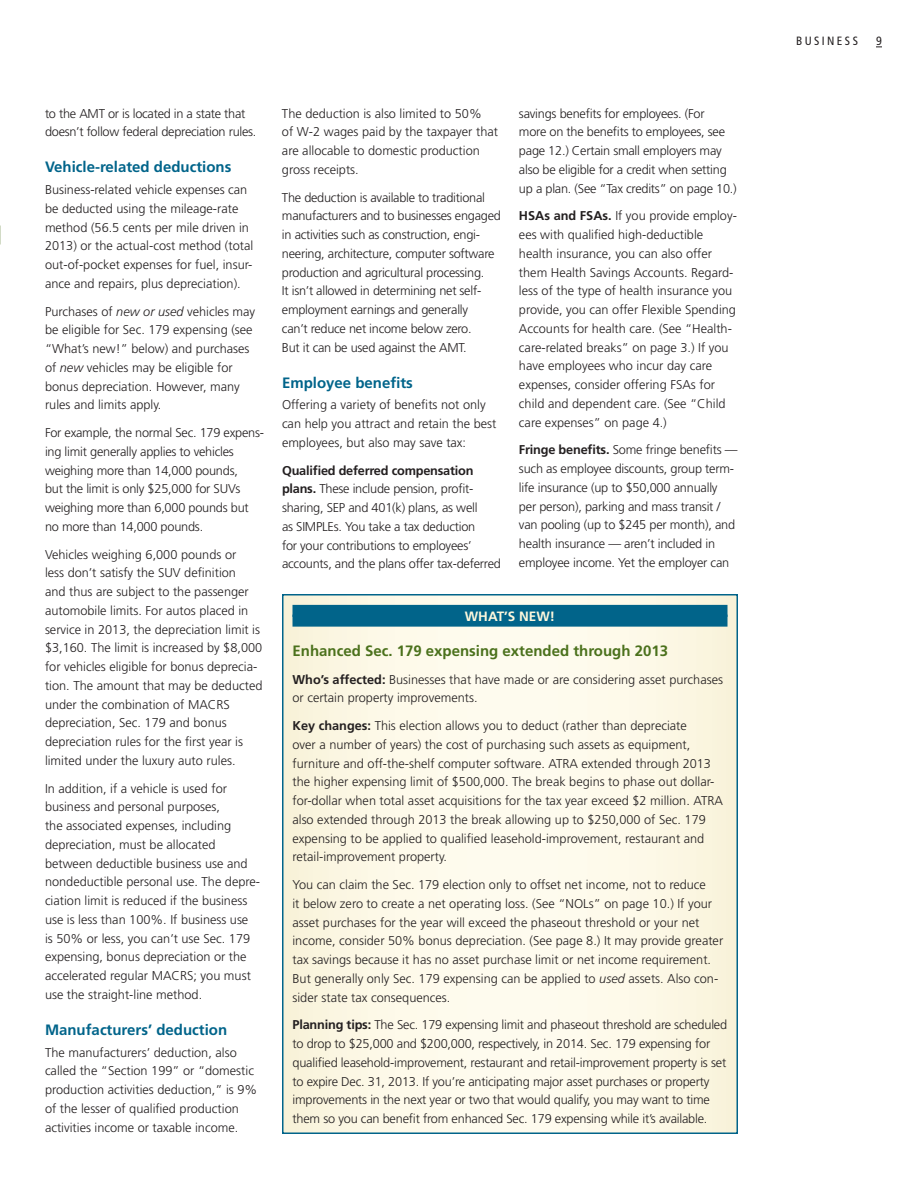
<style>
.page{position:relative;width:918px;height:1188px;background:#fff}
.page>*{position:absolute;margin:0;border:0;box-sizing:border-box;transform-origin:0 0}
.Subhead{font:700 15px "Frutiger LT Std";color:#01648a}
.Headline_What_s_New{font:700 15px "Frutiger LT Std";color:#4b711c}
.Tag_What_s_New{font:700 13.5px "Frutiger LT Std";color:#fef8dd}
.Body{font:300 12.75px/18.8px "Frutiger LT Std";color:#231f20}
.Body_What_s_New{font:300 12.75px/18.8px "Frutiger LT Std";color:#231f20}
.Body-2{font:300 12.75px/18.8px "Frutiger LT Std";letter-spacing:-.02em;color:#231f20}
.Folio_Right{font:condensed 12px "Frutiger LT Std";letter-spacing:.2em;color:#231f20}
.s1{font-style:italic}
.s2{font-weight:700}
</style>
<div class="page">
<div style="left:283px;top:595px;width:454px;height:538px;background:linear-gradient(to right,#fcf8e7,#fdf9e8)"></div>
<div style="left:292px;top:605px;width:436px;height:12px;background:#01648a"></div>
<div style="left:292px;top:615px;width:436px;height:12px;background:#01648a"></div>
<div style="left:282px;top:594px;width:456px;height:540px;border:2px solid #01648a"></div>
<p class="Body-2" style="left:45px;top:104px;width:213px">to the AMT or is located in a state that doesn’t follow federal depreciation rules.</p>
<p class="Subhead" style="left:45px;top:158px;width:188px">Vehicle-related deductions</p>
<p class="Body" style="left:45px;top:180px;width:210px">Business-related vehicle expenses can be deducted using the mileage-rate method (56.5 cents per mile driven in 2013) or the actual-cost method (total out-of-pocket expenses for fuel, insur&shy;ance and repairs, plus depreciation).</p>
<p class="Body" style="left:45px;top:302px;width:212px">Purchases of <span class="s1">new or used</span> vehicles may be eligible for Sec. 179 expensing (see “What’s new!” below) and purchases of <span class="s1">new</span> vehicles may be eligible for bonus depreciation. However, many rules and limits apply.</p>
<p class="Body-2" style="left:45px;top:424px;width:221px">For example, the normal Sec. 179 expens&shy;ing limit generally applies to vehicles weighing more than 14,000 pounds,<br>but the limit is only $25,000 for SUVs weighing more than 6,000 pounds but no more than 14,000 pounds.</p>
<p class="Body" style="left:45px;top:545px;width:219px">Vehicles weighing 6,000 pounds or<br>less don’t satisfy the SUV definition<br>and thus are subject to the passenger automobile limits. For autos placed in service in 2013, the depreciation limit is $3,160. The limit is increased by $8,000 for vehicles eligible for bonus deprecia&shy;tion. The amount that may be deducted under the combination of MACRS depreciation, Sec. 179 and bonus depreciation rules for the first year is limited under the luxury auto rules.</p>
<p class="Body" style="left:45px;top:779px;width:217px">In addition, if a vehicle is used for business and personal purposes,<br>the associated expenses, including depreciation, must be allocated between deductible business use and nondeductible personal use. The depre&shy;ciation limit is reduced if the business use is less than 100%. If business use<br>is 50% or less, you can’t use Sec. 179 expensing, bonus depreciation or the accelerated regular MACRS; you must use the straight-line method.</p>
<p class="Subhead" style="left:45px;top:1021px;width:184px">Manufacturers’ deduction</p>
<p class="Body" style="left:45px;top:1043px;width:214px">The manufacturers’ deduction, also called the “Section 199” or “domestic production activities deduction,” is 9% of the lesser of qualified production activities income or taxable income.</p>
<p class="Body" style="left:282px;top:104px;width:218px">The deduction is also limited to 50%<br>of W-2 wages paid by the taxpayer that are allocable to domestic production gross receipts.</p>
<p class="Body-2" style="left:282px;top:188px;width:220px">The deduction is available to traditional manufacturers and to businesses engaged in activities such as construction, engi&shy;neering, architecture, computer software production and agricultural processing.<br>It isn’t allowed in determining net self&shy;employment earnings and generally<br>can’t reduce net income below zero.<br>But it can be used against the AMT.</p>
<p class="Subhead" style="left:282px;top:374px;width:132px">Employee benefits</p>
<p class="Body" style="left:282px;top:396px;width:216px">Offering a variety of benefits not only can help you attract and retain the best employees, but also may save tax:</p>
<p class="Body-2" style="left:282px;top:461px;width:220px"><span class="s2">Qualified deferred compensation plans.</span> These include pension, profit&shy;sharing, SEP and 401(k) plans, as well<br>as SIMPLEs. You take a tax deduction<br>for your contributions to employees’ accounts, and the plans offer tax-deferred</p>
<p class="Body-2" style="left:519px;top:104px;width:219px">savings benefits for employees. (For<br>more on the benefits to employees, see page 12.) Certain small employers may also be eligible for a credit when setting up a plan. (See “Tax credits” on page 10.)</p>
<p class="Body" style="left:519px;top:207px;width:219px"><span class="s2">HSAs and FSAs.</span> If you provide employ&shy;ees with qualified high-deductible health insurance, you can also offer them Health Savings Accounts. Regard&shy;less of the type of health insurance you provide, you can offer Flexible Spending Accounts for health care. (See “Health&shy;care-related breaks” on page 3.) If you have employees who incur day care expenses, consider offering FSAs for child and dependent care. (See “Child care expenses” on page 4.)</p>
<p class="Body" style="left:519px;top:441px;width:220px"><span class="s2">Fringe benefits.</span> Some fringe benefits — such as employee discounts, group term&shy;life insurance (up to $50,000 annually per person), parking and mass transit / van pooling (up to $245 per month), and health insurance — aren’t included in employee income. Yet the employer can</p>
<p class="Tag_What_s_New" style="left:465px;top:608px;width:92px">WHAT’S NEW!</p>
<p class="Headline_What_s_New" style="left:292px;top:642px;width:377px">Enhanced Sec. 179 expensing extended through 2013</p>
<p class="Body_What_s_New" style="left:292px;top:670px;width:432px"><span class="s2">Who’s affected:</span> Businesses that have made or are considering asset purchases or certain property improvements.</p>
<p class="Body_What_s_New" style="left:292px;top:717px;width:432px"><span class="s2">Key changes:</span> This election allows you to deduct (rather than depreciate<br>over a number of years) the cost of purchasing such assets as equipment, furniture and off-the-shelf computer software. ATRA extended through 2013 the higher expensing limit of $500,000. The break begins to phase out dollar&shy;for-dollar when total asset acquisitions for the tax year exceed $2 million. ATRA also extended through 2013 the break allowing up to $250,000 of Sec. 179 expensing to be applied to qualified leasehold-improvement, restaurant and retail-improvement property.</p>
<p class="Body_What_s_New" style="left:292px;top:876px;width:432px">You can claim the Sec. 179 election only to offset net income, not to reduce<br>it below zero to create a net operating loss. (See “NOLs” on page 10.) If your asset purchases for the year will exceed the phaseout threshold or your net income, consider 50% bonus depreciation. (See page 8.) It may provide greater tax savings because it has no asset purchase limit or net income requirement.<br>But generally only Sec. 179 expensing can be applied to <span class="s1">used</span> assets. Also con&shy;sider state tax consequences.</p>
<p class="Body_What_s_New" style="left:292px;top:1016px;width:436px"><span class="s2">Planning tips:</span> The Sec. 179 expensing limit and phaseout threshold are scheduled to drop to $25,000 and $200,000, respectively, in 2014. Sec. 179 expensing for qualified leasehold-improvement, restaurant and retail-improvement property is set to expire Dec. 31, 2013. If you’re anticipating major asset purchases or property improvements in the next year or two that would qualify, you may want to time them so you can benefit from enhanced Sec. 179 expensing while it’s available.</p>
<p class="Folio_Right" style="left:796px;top:34px;width:63px">BUSINESS</p>
<p class="Folio_Right" style="left:876px;top:34px;width:7px">9</p>
</div>
